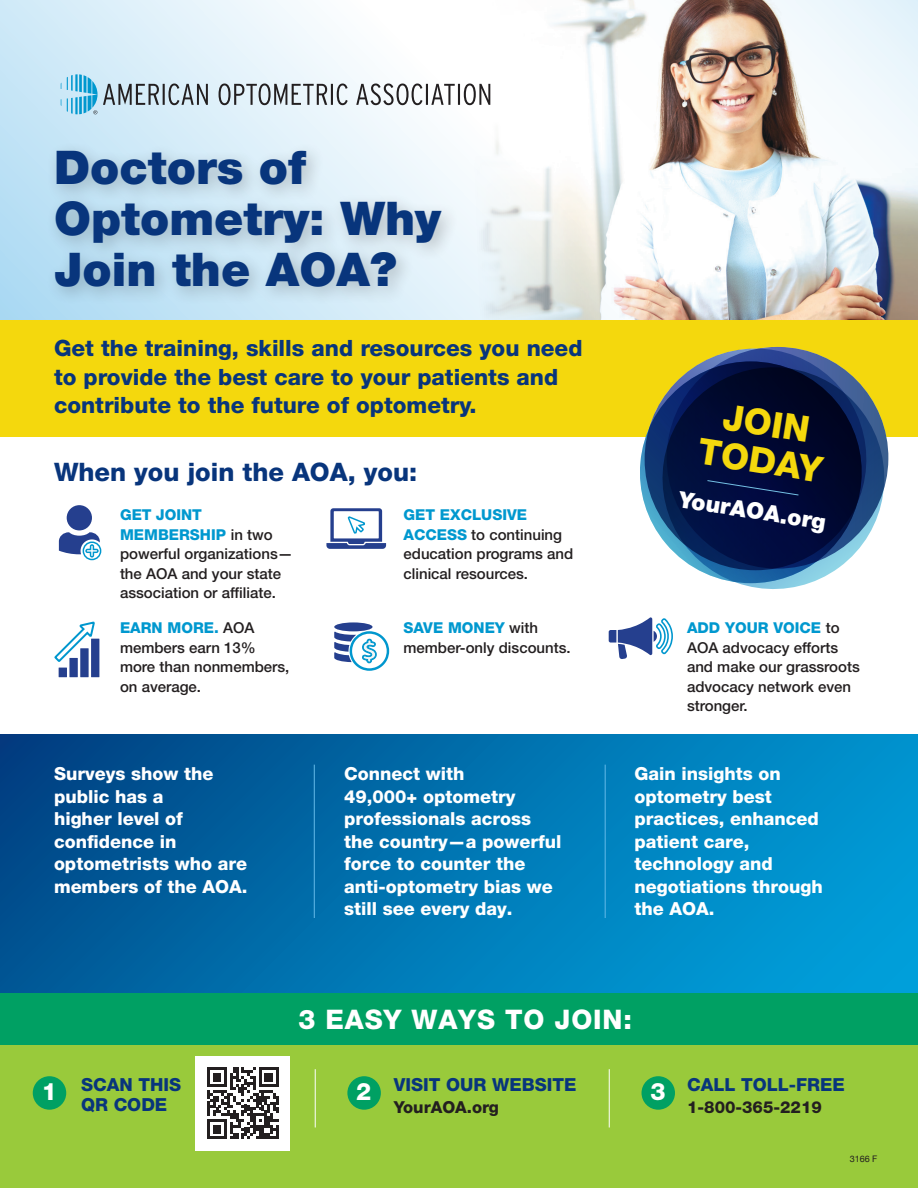
<style>
.page{position:relative;width:918px;height:1188px;background:#fff}
.page>*{position:absolute;margin:0;border:0;box-sizing:border-box;transform-origin:0 0}
.Body{font:900 46.5px/51px "Helvetica Neue LT Std";color:#08357c}
.t1{font:800 36px/37.5px "Helvetica Neue LT Std";color:#f4d80d;text-align:center}
.t2{font:800 27px "Helvetica Neue LT Std";letter-spacing:.03em;color:#fff}
.Body-2{font:800 25.5px "Helvetica Neue LT Std";color:#08357c}
.t3{font:800 24px "Helvetica Neue LT Std";color:#fff}
.t4{font:900 22.65px "Helvetica Neue LT Std";color:#fff}
.Body-3{font:800 22.5px/28.5px "Helvetica Neue LT Std";color:#08357c}
.t5{font:800 18px/22.5px "Helvetica Neue LT Std";color:#fff}
.t6{font:800 18px/19.8px "Helvetica Neue LT Std";color:#08357c}
.t7{font:800 16.5px "Helvetica Neue LT Std";color:#231f20}
.Body-4{font:500 15px/19.5px "Helvetica Neue LT Std";color:#231f20}
.t8{font:9px "Helvetica Neue";color:#231f20}
.s1{font-weight:800;color:#0098cf}
</style>
<div class="page">
<svg style="left:0;top:0;width:918px;height:320px"></svg>
<div style="left:0;top:734px;width:918px;height:262px;background:linear-gradient(to right,#004c8b,#009fd9)"></div>
<hr style="left:314px;top:765px;width:1px;height:153px;background:#64bae9">
<hr style="left:605px;top:765px;width:1px;height:153px;background:#64bae9">
<div style="left:0;top:320px;width:918px;height:117px;background:#f4d80d"></div>
<svg style="left:738px;top:583px;width:71px;height:6px"></svg>
<svg style="left:704px;top:347px;width:184px;height:198px"></svg>
<svg style="left:640px;top:361px;width:222px;height:222px;background:#293958"></svg>
<svg style="left:707px;top:480px;width:92px;height:16px"></svg>
<div style="left:0;top:1044px;width:918px;height:144px;background:#99ca3b"></div>
<div style="left:0;top:993px;width:918px;height:51px;background:#00a063"></div>
<hr style="left:315px;top:1069px;width:1px;height:58px;background:#fff">
<hr style="left:609px;top:1069px;width:1px;height:58px;background:#fff">
<div style="left:33px;top:1076px;width:33px;height:34px;background:#00a063;border-radius:50%"></div>
<div style="left:347px;top:1076px;width:34px;height:34px;background:#00a063;border-radius:50%"></div>
<div style="left:642px;top:1076px;width:33px;height:34px;background:#00a063;border-radius:50%"></div>
<div style="left:67px;top:505px;width:25px;height:25px;background:#253f8e;border-radius:50%"></div>
<svg style="left:59px;top:532px;width:43px;height:29px"></svg>
<svg style="left:54px;top:621px;width:42px;height:41px"></svg>
<div style="left:91px;top:639px;width:8px;height:38px;background:#253f8e"></div>
<div style="left:80px;top:648px;width:9px;height:29px;background:#253f8e"></div>
<div style="left:69px;top:658px;width:9px;height:19px;background:#253f8e"></div>
<div style="left:59px;top:668px;width:8px;height:9px;background:#253f8e"></div>
<svg style="left:609px;top:617px;width:64px;height:42px"></svg>
<svg style="left:326px;top:508px;width:60px;height:41px"></svg>
<svg style="left:334px;top:628px;width:56px;height:43px"></svg>
<div style="left:334px;top:622px;width:39px;height:9px;background:#253f8e;border-radius:50%"></div>
<svg style="left:61px;top:74px;width:429px;height:40px"></svg>
<div style="left:45px;top:141px;width:415px;height:165px;background:#231f20;opacity:.25"></div>
<div style="left:195px;top:1056px;width:95px;height:95px;background:#fff"></div>
<svg style="left:207px;top:1067px;width:72px;height:72px"></svg>
<p class="Body" style="left:54px;top:142px;width:389px">Doctors of<br>Optometry: Why<br>Join the AOA?</p>
<p class="Body-3" style="left:54px;top:334px;width:530px">Get the training, skills and resources you need to provide the best care to your patients and contribute to the future of optometry.</p>
<p class="t1" style="left:707px;top:395px;width:127px;rotate:9deg">JOIN<br>TODAY</p>
<p class="t4" style="left:681px;top:485px;width:150px;rotate:9deg">YourAOA.org</p>
<p class="Body-2" style="left:54px;top:457px;width:365px">When you join the AOA, you:</p>
<p class="Body-4" style="left:120px;top:505px;width:174px"><span class="s1">GET JOINT<br>MEMBERSHIP</span> in two powerful organizations— the AOA and your state association or affiliate.</p>
<p class="Body-4" style="left:404px;top:505px;width:171px"><span class="s1">GET EXCLUSIVE<br>ACCESS</span> to continuing education programs and clinical resources.</p>
<p class="Body-4" style="left:120px;top:618px;width:171px"><span class="s1">EARN MORE.</span> AOA members earn 13% more than nonmembers, on average.</p>
<p class="Body-4" style="left:404px;top:618px;width:169px"><span class="s1">SAVE MONEY</span> with member-only discounts.</p>
<p class="Body-4" style="left:687px;top:618px;width:174px"><span class="s1">ADD YOUR VOICE</span> to<br>AOA advocacy efforts and make our grassroots advocacy network even stronger.</p>
<p class="t5" style="left:54px;top:763px;width:195px">Surveys show the public has a<br>higher level of confidence in optometrists who are members of the AOA.</p>
<p class="t5" style="left:344px;top:763px;width:219px">Connect with<br>49,000+ optometry professionals across the country—a powerful force to counter the anti-optometry bias we still see every day.</p>
<p class="t5" style="left:634px;top:763px;width:190px">Gain insights on optometry best practices, enhanced patient care, technology and negotiations through the AOA.</p>
<p class="t2" style="left:298px;top:1003px;width:335px">3 EASY WAYS TO JOIN:</p>
<p class="t6" style="left:81px;top:1075px;width:102px">SCAN THIS<br>QR CODE</p>
<p class="t6" style="left:394px;top:1075px;width:184px">VISIT OUR WEBSITE</p>
<p class="t3" style="left:42px;top:1078px;width:17px">1</p>
<p class="t3" style="left:356px;top:1078px;width:17px">2</p>
<p class="t3" style="left:650px;top:1078px;width:17px">3</p>
<p class="t7" style="left:394px;top:1097px;width:107px">YourAOA.org</p>
<p class="t6" style="left:687px;top:1075px;width:159px">CALL TOLL-FREE</p>
<p class="t7" style="left:687px;top:1097px;width:136px">1-800-365-2219</p>
<p class="t8" style="left:850px;top:1152px;width:29px">3166 F</p>
</div>
